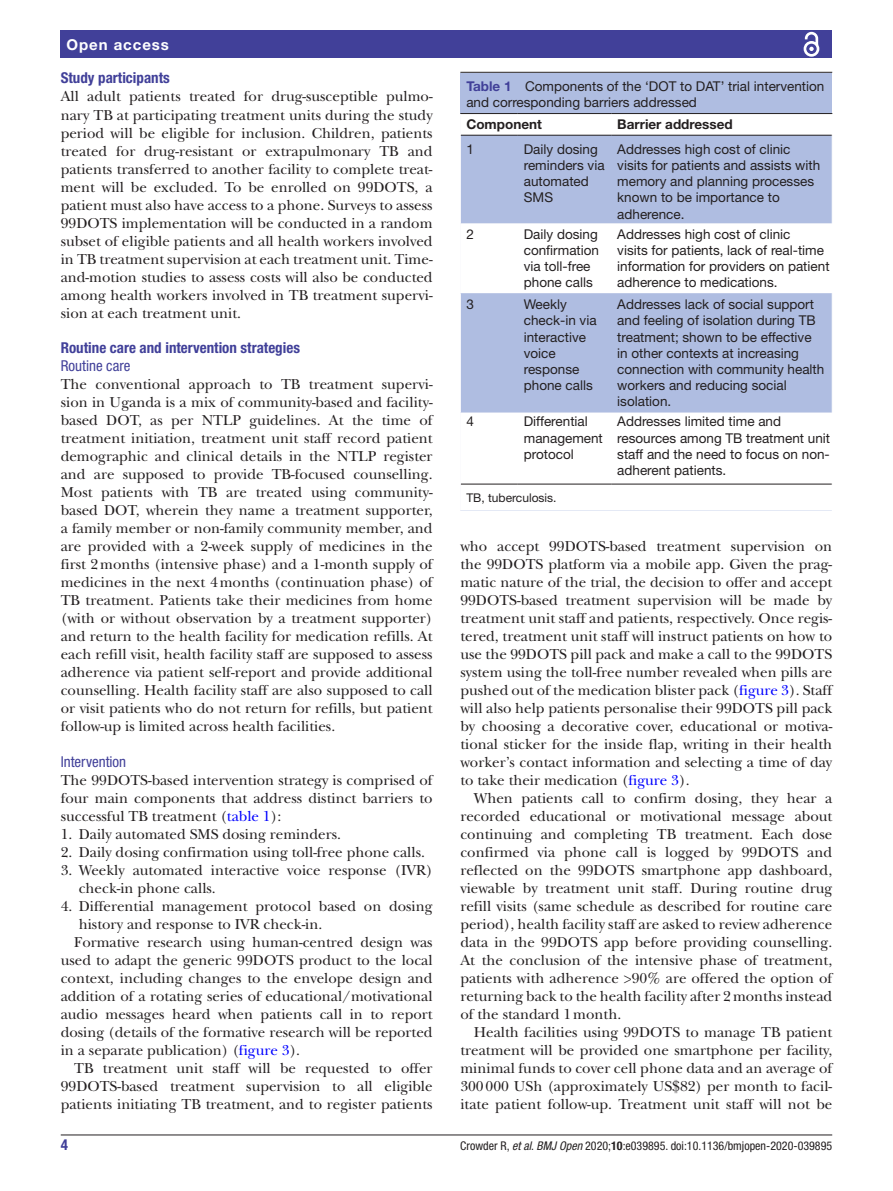
<style>
.page{position:relative;width:893px;height:1191px;background:#fff}
.page>*{position:absolute;margin:0;border:0;box-sizing:border-box;transform-origin:0 0}
.t1{font:15px/18px "New Baskerville";color:#231f20;text-align:justify}
.t2{font:700 condensed 15px "Helvetica Neue LT Std";color:#414099}
.t3{font:condensed 15px "Helvetica Neue LT Std";color:#414099}
.t4{font:700 15px "Helvetica Neue LT Std";letter-spacing:.065em;color:#fff}
.t5{font:13.5px/16.2px "Helvetica Neue LT Std";color:#231f20}
.t6{font:700 13.5px "Helvetica Neue LT Std";color:#231f20}
.t7{font:condensed 12px "Helvetica Neue LT Std";color:#231f20}
.t8{font:12px "Helvetica Neue LT Std";color:#231f20}
.s1{color:#00f}
.s2{font-weight:700;color:#414099}
.s3{font-style:italic}
.s4{font-weight:700}
</style>
<div class="page">
<hr style="left:61px;top:1134px;width:771px;height:1px;background:#231f20">
<div style="left:61px;top:31px;width:771px;height:27px;background:#414099"></div>
<svg style="left:803px;top:31px;width:17px;height:26px"></svg>
<div style="left:460px;top:73px;width:372px;height:437px;background:#afbde1"></div>
<hr style="left:460px;top:72px;width:372px;height:1px;background:#231f20">
<div style="left:461px;top:114px;width:371px;height:396px;background:#fff"></div>
<svg style="left:461px;top:136px;width:371px;height:276px"></svg>
<hr style="left:518px;top:135px;width:93px;height:1px;background:#231f20">
<hr style="left:460px;top:113px;width:58px;height:1px;background:#231f20">
<hr style="left:518px;top:113px;width:93px;height:1px;background:#231f20">
<hr style="left:460px;top:135px;width:58px;height:1px;background:#231f20">
<hr style="left:611px;top:113px;width:221px;height:1px;background:#231f20">
<hr style="left:611px;top:135px;width:221px;height:1px;background:#231f20">
<hr style="left:518px;top:484px;width:93px;height:1px;background:#231f20">
<hr style="left:611px;top:484px;width:221px;height:1px;background:#231f20">
<hr style="left:460px;top:484px;width:58px;height:1px;background:#231f20">
<svg style="left:460px;top:114px;width:1px;height:21px"></svg>
<hr style="left:460px;top:135px;width:1px;height:88px;background:#fff">
<hr style="left:460px;top:223px;width:1px;height:70px;background:#fff">
<hr style="left:460px;top:293px;width:1px;height:119px;background:#fff">
<hr style="left:460px;top:412px;width:1px;height:72px;background:#fff">
<svg style="left:460px;top:484px;width:1px;height:26px"></svg>
<hr style="left:466px;top:501px;width:366px;height:1px;background:#fff">
<p class="t4" style="left:66px;top:35px;width:104px">Open access</p>
<p class="t2" style="left:61px;top:69px;width:111px">Study participants</p>
<p class="t1" style="left:61px;top:88px;width:373px">All adult patients treated for drug-susceptible pulmo&shy;nary TB at participating treatment units during the study period will be eligible for inclusion. Children, patients treated for drug-resistant or extrapulmonary TB and patients transferred to another facility to complete treat&shy;ment will be excluded. To be enrolled on 99DOTS, a patient must also have access to a phone. Surveys to assess 99DOTS implementation will be conducted in a random subset of eligible patients and all health workers involved in TB treatment supervision at each treatment unit. Time&shy;and-motion studies to assess costs will also be conducted among health workers involved in TB treatment supervi&shy;sion at each treatment unit.</p>
<p class="t2" style="left:61px;top:339px;width:241px">Routine care and intervention strategies</p>
<p class="t3" style="left:61px;top:357px;width:71px">Routine care</p>
<p class="t1" style="left:61px;top:375px;width:373px">The conventional approach to TB treatment supervi&shy;sion in Uganda is a mix of community-based and facility&shy;based DOT, as per NTLP guidelines. At the time of treatment initiation, treatment unit staff record patient demographic and clinical details in the NTLP register and are supposed to provide TB-focused counselling.<br>Most patients with TB are treated using community&shy;based DOT, wherein they name a treatment supporter, a family member or non-family community member, and are provided with a 2-week supply of medicines in the first 2months (intensive phase) and a 1-month supply of medicines in the next 4months (continuation phase) of TB treatment. Patients take their medicines from home (with or without observation by a treatment supporter) and return to the health facility for medication refills. At each refill visit, health facility staff are supposed to assess adherence via patient self-report and provide additional counselling. Health facility staff are also supposed to call or visit patients who do not return for refills, but patient follow-up is limited across health facilities.</p>
<p class="t3" style="left:61px;top:753px;width:67px">Intervention</p>
<p class="t1" style="left:61px;top:771px;width:373px">The 99DOTS-based intervention strategy is comprised of four main components that address distinct barriers to successful TB treatment (<span class="s1">table 1</span>):</p>
<p class="t1" style="left:61px;top:825px;width:282px">1. Daily automated SMS dosing reminders.</p>
<p class="t1" style="left:61px;top:843px;width:366px">2. Daily dosing confirmation using toll-free phone calls.</p>
<p class="t1" style="left:79px;top:861px;width:355px;text-indent:-18px">3. Weekly automated interactive voice response (IVR) check-in phone calls.</p>
<p class="t1" style="left:61px;top:897px;width:373px">4. Differential management protocol based on dosing</p>
<p class="t1" style="left:79px;top:915px;width:245px">history and response to IVR check-in.</p>
<p class="t1" style="left:74px;top:933px;width:360px">Formative research using human-centred design was</p>
<p class="t1" style="left:61px;top:951px;width:373px">used to adapt the generic 99DOTS product to the local</p>
<p class="t1" style="left:61px;top:969px;width:373px">context, including changes to the envelope design and</p>
<p class="t1" style="left:61px;top:987px;width:373px">addition of a rotating series of educational/motivational</p>
<p class="t1" style="left:61px;top:1005px;width:373px">audio messages heard when patients call in to report</p>
<p class="t1" style="left:61px;top:1023px;width:373px">dosing (details of the formative research will be reported</p>
<p class="t1" style="left:61px;top:1041px;width:241px">in a separate publication) (<span class="s1">figure 3</span>).</p>
<p class="t1" style="left:74px;top:1059px;width:360px">TB treatment unit staff will be requested to offer</p>
<p class="t1" style="left:61px;top:1077px;width:373px">99DOTS-based treatment supervision to all eligible</p>
<p class="t1" style="left:61px;top:1095px;width:373px">patients initiating TB treatment, and to register patients</p>
<p class="t5" style="left:466px;top:77px;width:360px"><span class="s2">Table 1</span> Components of the ‘DOT to DAT’ trial intervention and corresponding barriers addressed</p>
<p class="t6" style="left:466px;top:116px;width:77px">Component</p>
<p class="t6" style="left:617px;top:116px;width:117px">Barrier addressed</p>
<p class="t5" style="left:466px;top:141px;width:9px">1</p>
<p class="t5" style="left:524px;top:141px;width:82px">Daily dosing reminders via automated<br>SMS</p>
<p class="t5" style="left:617px;top:141px;width:205px">Addresses high cost of clinic visits for patients and assists with memory and planning processes known to be importance to adherence.</p>
<p class="t5" style="left:466px;top:226px;width:9px">2</p>
<p class="t5" style="left:524px;top:226px;width:77px">Daily dosing confirmation via toll-free phone calls</p>
<p class="t5" style="left:617px;top:226px;width:214px">Addresses high cost of clinic<br>visits for patients, lack of real-time information for providers on patient adherence to medications.</p>
<p class="t5" style="left:466px;top:296px;width:9px">3</p>
<p class="t5" style="left:524px;top:296px;width:74px">Weekly check-in via interactive voice response phone calls</p>
<p class="t5" style="left:617px;top:296px;width:209px">Addresses lack of social support and feeling of isolation during TB treatment; shown to be effective in other contexts at increasing connection with community health workers and reducing social isolation.</p>
<p class="t5" style="left:466px;top:413px;width:9px">4</p>
<p class="t5" style="left:524px;top:413px;width:81px">Differential management protocol</p>
<p class="t5" style="left:617px;top:413px;width:214px">Addresses limited time and resources among TB treatment unit staff and the need to focus on non&shy;adherent patients.</p>
<p class="t8" style="left:466px;top:490px;width:92px">TB, tuberculosis.</p>
<p class="t1" style="left:460px;top:537px;width:373px">who accept 99DOTS-based treatment supervision on the 99DOTS platform via a mobile app. Given the prag&shy;matic nature of the trial, the decision to offer and accept 99DOTS-based treatment supervision will be made by treatment unit staff and patients, respectively. Once regis&shy;tered, treatment unit staff will instruct patients on how to use the 99DOTS pill pack and make a call to the 99DOTS system using the toll-free number revealed when pills are pushed out of the medication blister pack (<span class="s1">figure 3</span>). Staff will also help patients personalise their 99DOTS pill pack by choosing a decorative cover, educational or motiva&shy;tional sticker for the inside flap, writing in their health worker’s contact information and selecting a time of day to take their medication (<span class="s1">figure 3</span>).</p>
<p class="t1" style="left:460px;top:789px;width:373px;text-indent:14px">When patients call to confirm dosing, they hear a recorded educational or motivational message about continuing and completing TB treatment. Each dose confirmed via phone call is logged by 99DOTS and reflected on the 99DOTS smartphone app dashboard, viewable by treatment unit staff. During routine drug refill visits (same schedule as described for routine care period), health facility staff are asked to review adherence data in the 99DOTS app before providing counselling.<br>At the conclusion of the intensive phase of treatment, patients with adherence &gt;90% are offered the option of returning back to the health facility after 2months instead of the standard 1month.</p>
<p class="t1" style="left:460px;top:1023px;width:373px;text-indent:14px">Health facilities using 99DOTS to manage TB patient treatment will be provided one smartphone per facility, minimal funds to cover cell phone data and an average of 300000 USh (approximately US$82) per month to facil&shy;itate patient follow-up. Treatment unit staff will not be</p>
<p class="t2" style="left:61px;top:1135px;width:9px">4</p>
<p class="t7" style="left:460px;top:1138px;width:373px">Crowder R, <span class="s3">et al</span>. <span class="s3">BMJ Open</span> 2020;<span class="s4">10</span>:e039895. doi:10.1136/bmjopen-2020-039895</p>
</div>
